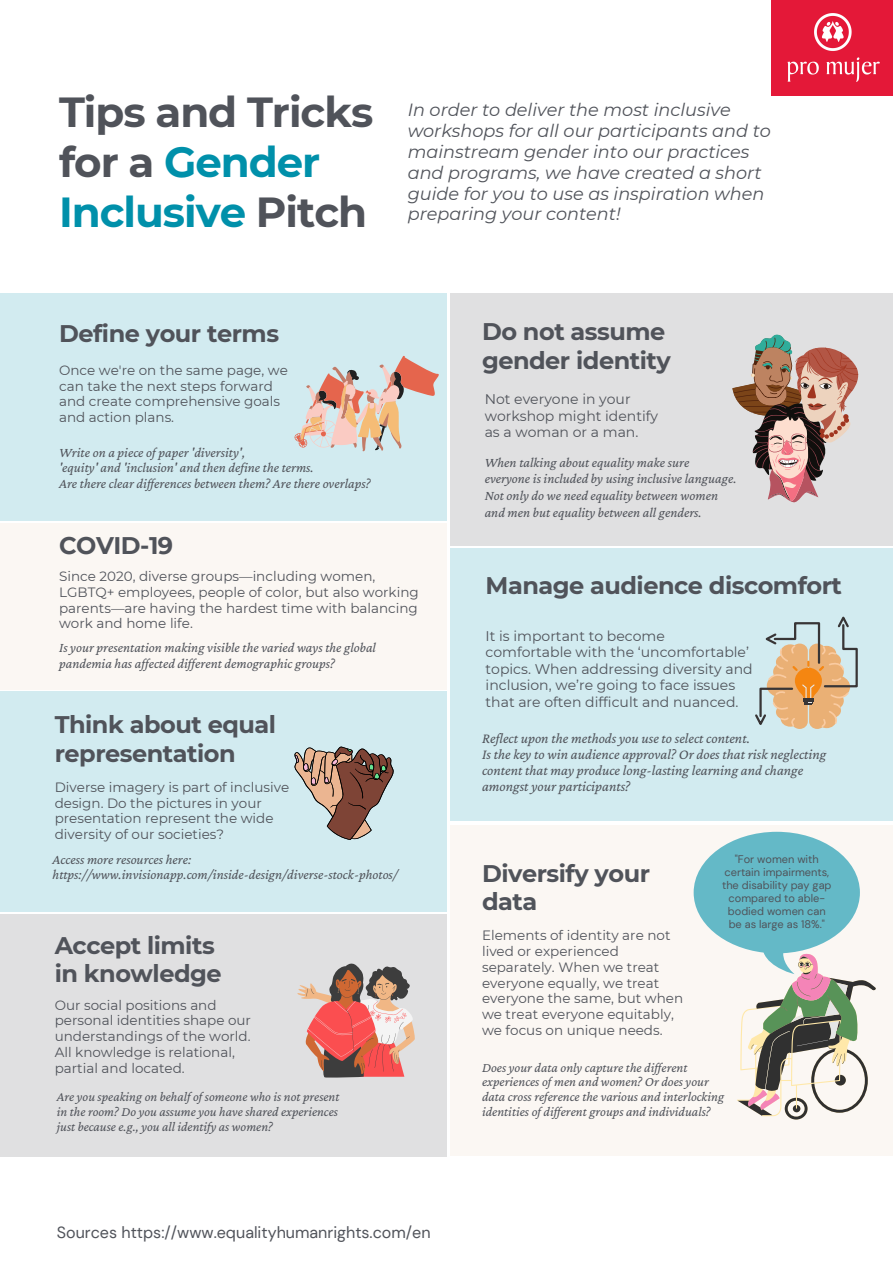
<style>
.page{position:relative;width:893px;height:1263px;background:#fff}
.page>*{position:absolute;margin:0;border:0;box-sizing:border-box;transform-origin:0 0}
.t1{font:700 41.92px/50.1px "Montserrat";letter-spacing:-.025em;color:#50535a}
.t2{font:700 24px/28.7px "Montserrat";letter-spacing:-.02em;color:#50535a}
.t3{font:italic 17.7px/20.9px "Montserrat";color:#50535a}
.t4{font:16.12px "DM Sans";color:#50535a}
.t5{font:italic 14.62px/16px "Crimson Pro";color:#50535a}
.t6{font:italic 14.02px/16.6px "Crimson Pro";color:#50535a}
.t7{font:14.02px/16.6px "Montserrat";color:#50535a}
.t8{font:italic 13.65px/14.9px "Crimson Pro";color:#50535a}
.t9{font:13.5px/15.8px "Montserrat";color:#50535a}
.t10{font:italic 13.5px/14.8px "Crimson Pro";color:#50535a;text-align:justify}
.t11{font:11.02px/13px "DM Sans";color:#50535a;text-align:center}
.s1{color:#0090aa}
</style>
<div class="page">
<div style="left:0;top:523px;width:447px;height:166px;background:#fbf7f3"></div>
<div style="left:450px;top:293px;width:443px;height:253px;background:#e0e0e1"></div>
<div style="left:450px;top:548px;width:443px;height:273px;background:#d2ebf0"></div>
<div style="left:0;top:691px;width:447px;height:220px;background:#d2ebf0"></div>
<div style="left:450px;top:825px;width:443px;height:331px;background:#fbf7f3"></div>
<div style="left:0;top:914px;width:447px;height:242px;background:#e0e0e1"></div>
<div style="left:0;top:293px;width:447px;height:227px;background:#d2ebf0"></div>
<svg style="left:294px;top:356px;width:145px;height:95px"></svg>
<svg style="left:732px;top:334px;width:126px;height:169px"></svg>
<svg style="left:294px;top:746px;width:100px;height:94px"></svg>
<svg style="left:693px;top:832px;width:183px;height:287px"></svg>
<svg style="left:755px;top:617px;width:102px;height:112px"></svg>
<svg style="left:297px;top:963px;width:118px;height:115px"></svg>
<img style="left:772px;top:0;width:121px;height:95px">
<p class="t1" style="left:59px;top:87px;width:316px">Tips and Tricks for a <span class="s1">Gender<br>Inclusive</span> Pitch</p>
<p class="t3" style="left:408px;top:100px;width:365px">In order to deliver the most inclusive workshops for all our participants and to mainstream gender into our practices and programs, we have created a short guide for you to use as inspiration when preparing your content!</p>
<p class="t2" style="left:59px;top:319px;width:221px">Define your terms</p>
<p class="t9" style="left:59px;top:362px;width:230px">Once we're on the same page, we can take the next steps forward and create comprehensive goals and action plans.</p>
<p class="t6" style="left:59px;top:444px;width:188px">Write on a piece of paper 'diversity',</p>
<p class="t6" style="left:59px;top:459px;width:256px">'equity' and 'inclusion' and then define the terms.</p>
<p class="t6" style="left:59px;top:475px;width:313px">Are there clear dif erences between them? Are there overlaps?</p>
<p class="t2" style="left:59px;top:531px;width:116px">COVID-19</p>
<p class="t2" style="left:482px;top:317px;width:190px">Do not assume gender identity</p>
<p class="t7" style="left:485px;top:391px;width:175px">Not everyone in your workshop might identify as a woman or a man.</p>
<p class="t6" style="left:485px;top:454px;width:253px">When talking about equality make sure everyone is included by using inclusive language.<br>Not only do we need equality between women and men but equality between all genders.</p>
<p class="t9" style="left:59px;top:568px;width:361px">Since 2020, diverse groups—including women, LGBTQ+ employees, people of color, but also working parents—are having the hardest time with balancing work and home life.</p>
<p class="t6" style="left:59px;top:640px;width:318px;line-height:15.4px">Is your presentation making visible the varied ways the global pandemia has af ected dif erent demographic groups?</p>
<p class="t2" style="left:55px;top:710px;width:223px">Think about equal representation</p>
<p class="t9" style="left:55px;top:779px;width:236px">Diverse imagery is part of inclusive design. Do the pictures in your presentation represent the wide diversity of our societies?</p>
<p class="t6" style="left:53px;top:851px;width:140px">Access more resources here:</p>
<p class="t6" style="left:53px;top:866px;width:347px">https://www.invisionapp.com/inside-design/diverse-stock-photos/</p>
<p class="t2" style="left:55px;top:931px;width:168px">Accept limits in knowledge</p>
<p class="t9" style="left:55px;top:997px;width:198px">Our social positions and personal identities shape our understandings of the world.<br>All knowledge is relational, partial and located.</p>
<p class="t10" style="left:57px;top:1089px;width:284px">Are you speaking on behalf of someone who is not present in the room? Do you assume you have shared experiences just because e.g., you all identify as women?</p>
<p class="t4" style="left:57px;top:1222px;width:375px">Sources https://www.equalityhumanrights.com/en</p>
<p class="t2" style="left:485px;top:571px;width:358px">Manage audience discomfort</p>
<p class="t7" style="left:485px;top:627px;width:268px">It is important to become comfortable with the ‘uncomfortable’ topics. When addressing diversity and inclusion, we’re going to face issues that are often difficult and nuanced.</p>
<p class="t5" style="left:482px;top:730px;width:269px">Reflect upon the methods you use to select content.</p>
<p class="t5" style="left:482px;top:746px;width:346px">Is the key to win audience approval? Or does that risk neglecting content that may produce long-lasting learning and change amongst your participants?</p>
<p class="t2" style="left:482px;top:859px;width:169px">Diversify your</p>
<p class="t2" style="left:482px;top:887px;width:57px">data</p>
<p class="t9" style="left:482px;top:928px;width:203px">Elements of identity are not lived or experienced separately. When we treat everyone equally, we treat everyone the same, but when we treat everyone equitably, we focus on unique needs.</p>
<p class="t11" style="left:722px;top:853px;width:111px">"For women with certain impairments, the disability pay gap compared to able&shy;bodied women can be as large as 18%."</p>
<p class="t8" style="left:482px;top:1059px;width:244px">Does your data only capture the dif erent experiences of men and women? Or does your data cross reference the various and interlocking identities of dif erent groups and individuals?</p>
</div>
